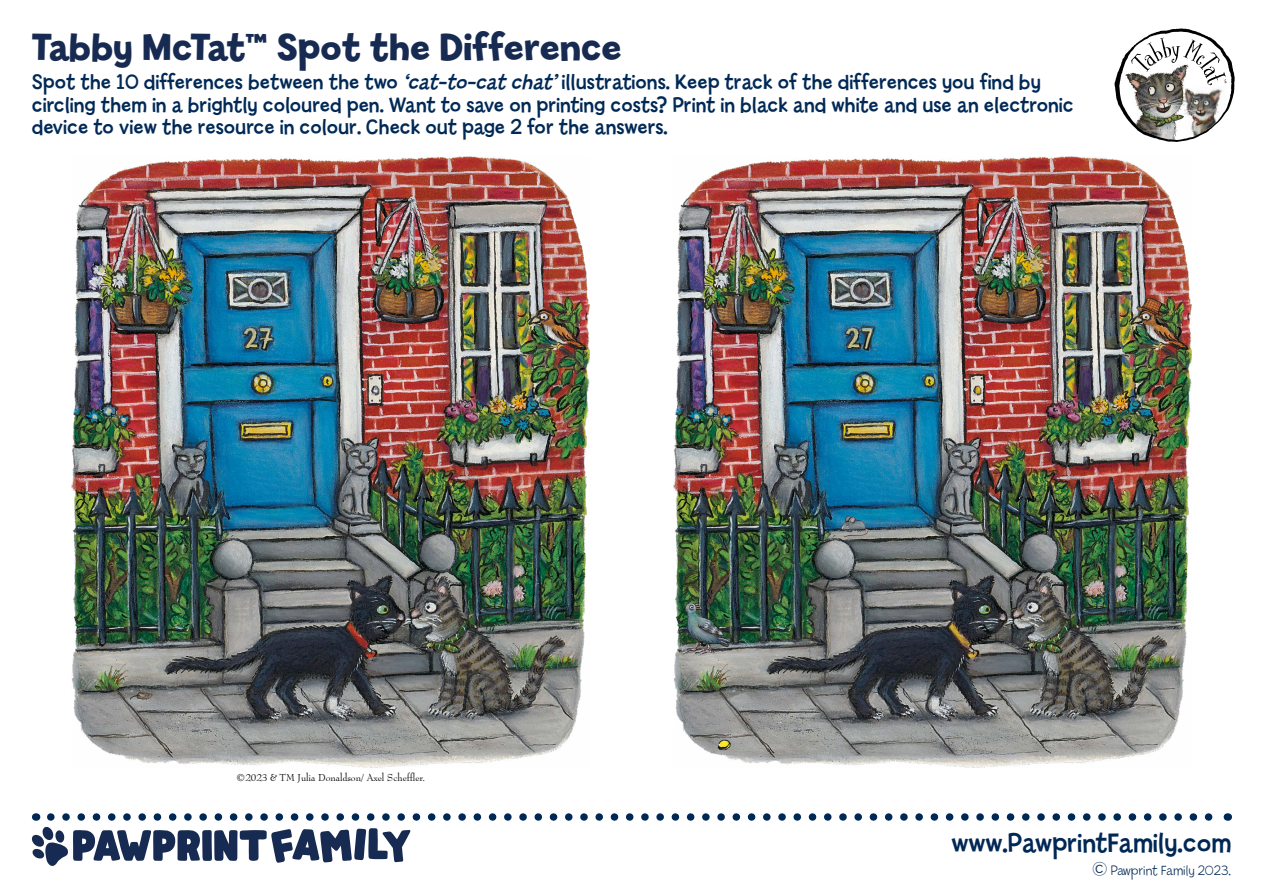
<style>
.page{position:relative;width:1263px;height:893px;background:#fff}
.page>*{position:absolute;margin:0;border:0;box-sizing:border-box;transform-origin:0 0}
.t1{font:600 37.5px "Billy";color:#172b52}
.t2{font:27px "Billy";color:#002855}
.t3{font:21px/22.5px "Billy";color:#002956}
.t4{font:300 13.5px "Billy";color:#002855}
.t5{font:9.9px "Bernhard Modern BT";color:#000}
.s1{font-style:italic}
.s2{font-size:10.5px}
.s3{font-size:18px}
</style>
<div class="page">
<svg style="left:31px;top:813px;width:1182px;height:53px"></svg>
<img style="left:72px;top:156px;width:518px;height:612px">
<img style="left:673px;top:156px;width:518px;height:612px">
<svg style="left:1114px;top:28px;width:121px;height:114px"></svg>
<h1 class="t1" style="left:32px;top:24px;width:591px">Tabby McTat™ Spot the Difference</h1>
<p class="t3" style="left:32px;top:72px;width:1043px">Spot the 10 differences between the two <span class="s1">‘cat-to-catchat’</span>illustrations. Keep track of the differences you find by circling them in a brightly coloured pen. Want to save on printing costs? Print in black and white and use an electronic device to view the resource in colour. Check out page 2 for the answers.</p>
<p class="t5" style="left:236px;top:771px;width:190px"><span class="s2">©</span>2023 &amp; TM Julia Donaldson/ Axel Scheffler.</p>
<p class="t2" style="left:951px;top:826px;width:281px">www.PawprintFamily.com</p>
<p class="t4" style="left:1093px;top:862px;width:140px"><span class="s3">©</span> Pawprint Family 2023.</p>
</div>
